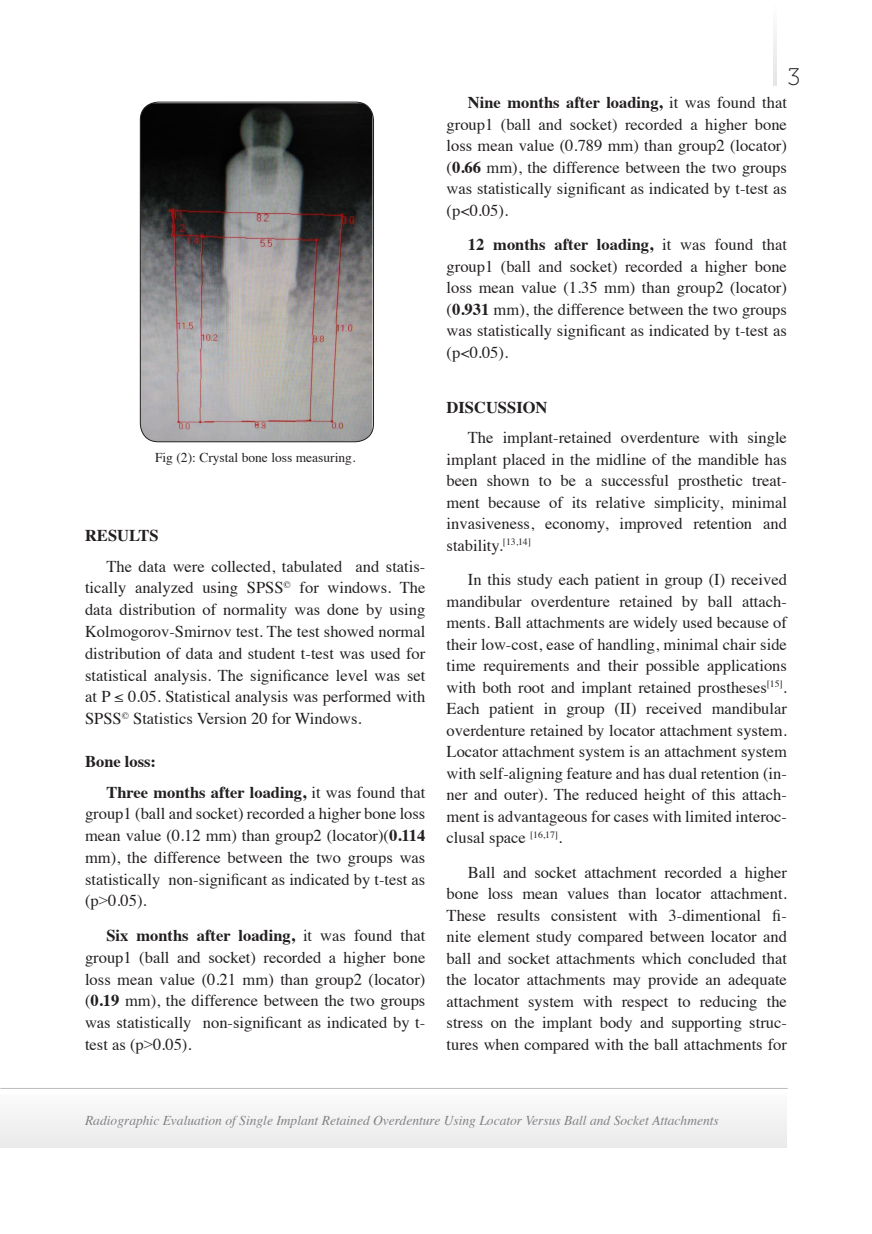
<style>
.page{position:relative;width:872px;height:1234px;background:#fff}
.page>*{position:absolute;margin:0;border:0;box-sizing:border-box;transform-origin:0 0}
.t1{font:24px "Museo 100";color:#231f20}
.t2{font:16.5px/21.5px "Times";color:#231f20;text-align:justify}
.Introduction{font:700 16.5px "Times";color:#231f20}
.adrres_1{font:700 16.5px "Times";color:#231f20}
.t3{font:italic 13.5px "Times";color:#808285}
.Fig{font:13.5px "Times";color:#231f20}
.s1{font-weight:700}
.s2{font-family:"Times New Roman"}
</style>
<div class="page">
<svg style="left:773px;top:32px;width:3px;height:53px"></svg>
<hr style="left:0;top:1087px;width:787px;height:1px;background:#bcbdc0">
<div style="left:0;top:1094px;width:787px;height:52px;background:#f2f2f3"></div>
<img style="left:140px;top:103px;width:232px;height:338px">
<div style="left:140px;top:102px;width:234px;height:340px;border:1px solid #231f20;border-radius:18px"></div>
<h1 class="t1" style="left:787px;top:64px;width:14px">3</h1>
<p class="Fig" style="left:155px;top:445px;width:202px">Fig (2): Crystal bone loss measuring.</p>
<p class="Introduction" style="left:85px;top:520px;width:75px">RESULTS</p>
<p class="t2" style="left:85px;top:553px;width:342px;text-indent:21px">The data were collected, tabulated and statis&shy;tically analyzed using SPSS<sup>©</sup> for windows. The data distribution of normality was done by using Kolmogorov-Smirnov test. The test showed normal distribution of data and student t-test was used for statistical analysis. The significance level was set at P ≤ 0.05. Statistical analysis was performed with SPSS<sup>©</sup> Statistics Version 20 for Windows.</p>
<p class="adrres_1" style="left:85px;top:745px;width:73px">Bone loss:</p>
<p class="t2" style="left:85px;top:779px;width:342px;text-indent:21px"><span class="s1">Three months after loading,</span> it was found that group1 (ball and socket) recorded a higher bone loss mean value (0.12 mm) than group2 (locator)(<span class="s1">0.114 </span>mm), the difference between the two groups was statistically non-significant as indicated by t-test as (p<span class="s2">˃</span>0.05).</p>
<p class="t2" style="left:85px;top:922px;width:342px;text-indent:21px"><span class="s1">Six months after loading,</span> it was found that group1 (ball and socket) recorded a higher bone loss mean value (0.21 mm) than group2 (locator) (<span class="s1">0.19</span> mm), the difference between the two groups was statistically non-significant as indicated by t&shy;test as (p<span class="s2">˃</span>0.05).</p>
<p class="t2" style="left:446px;top:90px;width:342px;text-indent:21px"><span class="s1">Nine months after loading,</span> it was found that group1 (ball and socket) recorded a higher bone loss mean value (0.789 mm) than group2 (locator) (<span class="s1">0.66</span> mm), the difference between the two groups was statistically significant as indicated by t-test as (p&lt;0.05).</p>
<p class="t2" style="left:446px;top:232px;width:342px;text-indent:21px"><span class="s1">12 months after loading,</span> it was found that group1 (ball and socket) recorded a higher bone loss mean value (1.35 mm) than group2 (locator) (<span class="s1">0.931</span> mm), the difference between the two groups was statistically significant as indicated by t-test as (p&lt;0.05).</p>
<p class="Introduction" style="left:446px;top:392px;width:102px">DISCUSSION</p>
<p class="t2" style="left:446px;top:425px;width:342px;text-indent:21px">The implant-retained overdenture with single implant placed in the midline of the mandible has been shown to be a successful prosthetic treat&shy;ment because of its relative simplicity, minimal invasiveness, economy, improved retention and stability.<sup>[13,14]</sup></p>
<p class="t2" style="left:446px;top:567px;width:342px;text-indent:21px">In this study each patient in group (I) received mandibular overdenture retained by ball attach&shy;ments. Ball attachments are widely used because of their low-cost, ease of handling, minimal chair side time requirements and their possible applications with both root and implant retained prostheses<sup>[15]</sup>.<br>Each patient in group (II) received mandibular overdenture retained by locator attachment system.<br>Locator attachment system is an attachment system with self-aligning feature and has dual retention (in&shy;ner and outer). The reduced height of this attach&shy;ment is advantageous for cases with limited interoc&shy;clusal space <sup>[16,17]</sup>.</p>
<p class="t2" style="left:446px;top:859px;width:342px;text-indent:21px">Ball and socket attachment recorded a higher bone loss mean values than locator attachment.<br>These results consistent with 3-dimentional fi&shy;nite element study compared between locator and ball and socket attachments which concluded that the locator attachments may provide an adequate attachment system with respect to reducing the stress on the implant body and supporting struc&shy;tures when compared with the ball attachments for</p>
<p class="t3" style="left:85px;top:1108px;width:635px">Radiographic Evaluation of Single Implant Retained Overdenture Using Locator Versus Ball and Socket Attachments</p>
</div>
